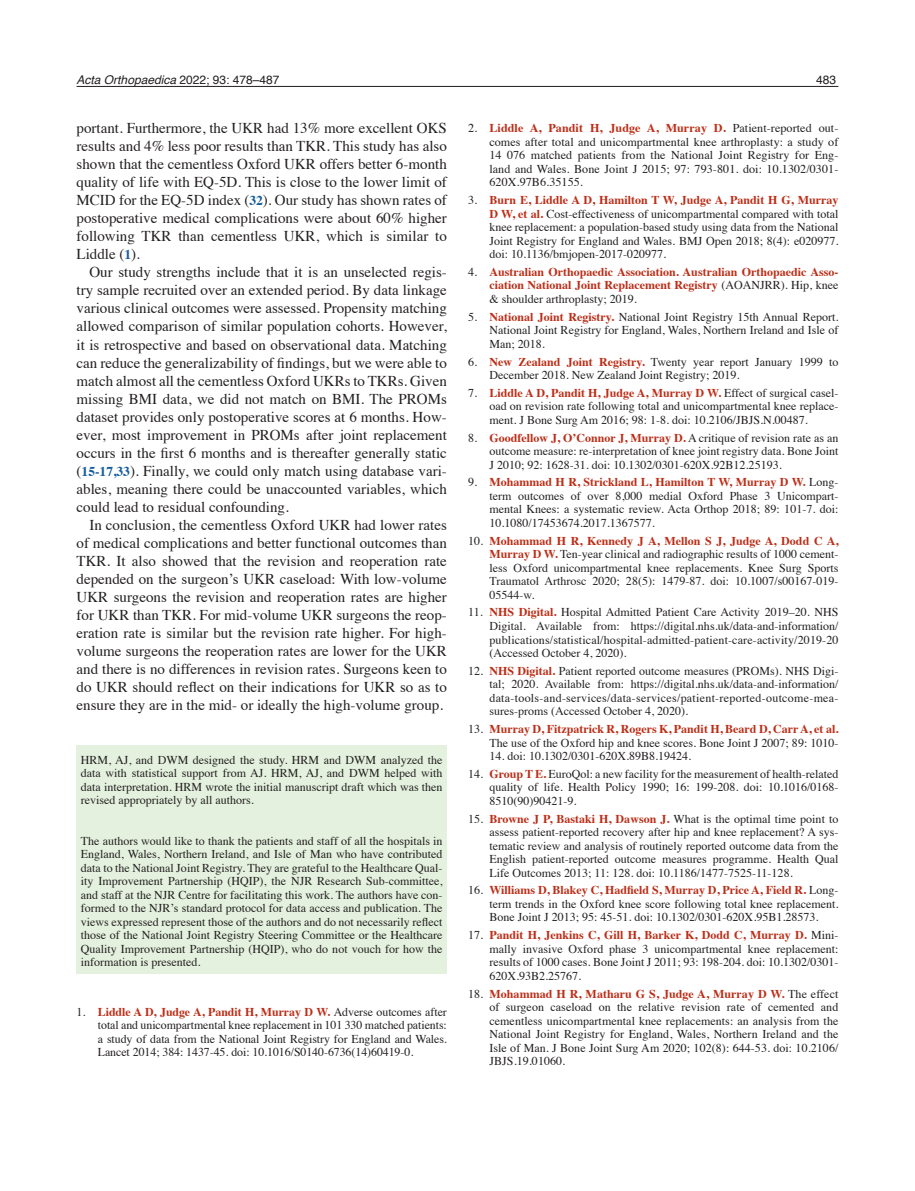
<style>
.page{position:relative;width:915px;height:1191px;background:#fff}
.page>*{position:absolute;margin:0;border:0;box-sizing:border-box;transform-origin:0 0}
.t1{font:15px/18px "Times";color:#231f20;text-align:justify}
.t2{font:12px/13.5px "Times";color:#231f20;text-align:justify}
.t3{font:700 12px/13.5px "Times";color:#bc2e18;text-align:justify}
.t4{font:italic 12px "Helvetica";color:#231f20}
.t5{font:12px "Helvetica";color:#231f20}
.s1{font-style:normal}
.s2{font-weight:700;font-size:13.5px;color:#175d9e}
.s3{font-weight:700;color:#bc2e18}
.s4{font-weight:400;color:#231f20}
</style>
<div class="page">
<hr style="left:77px;top:86px;width:761px;height:1px;background:#231f20">
<div style="left:77px;top:745px;width:369px;height:229px;background:#e4f1de"></div>
<p class="t4" style="left:77px;top:70px;width:204px">Acta Orthopaedica <span class="s1">2022; 93: 478–487</span></p>
<p class="t5" style="left:816px;top:70px;width:22px">483</p>
<p class="t1" style="left:77px;top:118px;width:371px">portant. Furthermore, the UKR had 13% more excellent OKS results and 4% less poor results than TKR. This study has also shown that the cementless Oxford UKR offers better 6-month quality of life with EQ-5D. This is close to the lower limit of MCID for the EQ-5D index (<span class="s2">32</span>). Our study has shown rates of postoperative medical complications were about 60% higher following TKR than cementless UKR, which is similar to Liddle (<span class="s2">1</span>).</p>
<p class="t1" style="left:77px;top:262px;width:371px;text-indent:13px">Our study strengths include that it is an unselected regis&shy;try sample recruited over an extended period. By data linkage various clinical outcomes were assessed. Propensity matching allowed comparison of similar population cohorts. However, it is retrospective and based on observational data. Matching can reduce the generalizability of findings, but we were able to match almost all the cementless Oxford UKRs to TKRs. Given missing BMI data, we did not match on BMI. The PROMs dataset provides only postoperative scores at 6 months. How&shy;ever, most improvement in PROMs after joint replacement occurs in the first 6 months and is thereafter generally static (<span class="s2">15-17,33</span>). Finally, we could only match using database vari&shy;ables, meaning there could be unaccounted variables, which could lead to residual confounding.</p>
<p class="t1" style="left:77px;top:514px;width:371px;text-indent:13px">In conclusion, the cementless Oxford UKR had lower rates of medical complications and better functional outcomes than TKR. It also showed that the revision and reoperation rate depended on the surgeon’s UKR caseload: With low-volume UKR surgeons the revision and reoperation rates are higher for UKR than TKR. For mid-volume UKR surgeons the reop&shy;eration rate is similar but the revision rate higher. For high&shy;volume surgeons the reoperation rates are lower for the UKR and there is no differences in revision rates. Surgeons keen to do UKR should reflect on their indications for UKR so as to ensure they are in the mid- or ideally the high-volume group.</p>
<p class="t2" style="left:489px;top:120px;width:350px;text-indent:-21px">2. <span class="s3">Liddle A, Pandit H, Judge A, Murray D.</span> Patient-reported out&shy;comes after total and unicompartmental knee arthroplasty: a study of 14 076 matched patients from the National Joint Registry for Eng&shy;land and Wales. Bone Joint J 2015; 97: 793-801. doi: 10.1302/0301- 620X.97B6.35155.</p>
<p class="t2" style="left:489px;top:192px;width:350px;text-indent:-21px">3. <span class="s3">Burn E, Liddle A D, Hamilton T W, Judge A, Pandit H G, Murray D W, et al.</span> Cost-effectiveness of unicompartmental compared with total knee replacement: a population-based study using data from the National Joint Registry for England and Wales. BMJ Open 2018; 8(4): e020977. doi: 10.1136/bmjopen-2017-020977.</p>
<p class="t3" style="left:489px;top:264px;width:350px;text-indent:-21px"><span class="s4">4.</span> Australian Orthopaedic Association. Australian Orthopaedic Asso&shy;ciation National Joint Replacement Registry <span class="s4">(AOANJRR). Hip, knee &amp; shoulder arthroplasty; 2019.</span></p>
<p class="t2" style="left:489px;top:309px;width:350px;text-indent:-21px">5. <span class="s3">National Joint Registry.</span> National Joint Registry 15th Annual Report.<br>National Joint Registry for England, Wales, Northern Ireland and Isle of Man; 2018.</p>
<p class="t2" style="left:489px;top:354px;width:350px;text-indent:-21px">6. <span class="s3">New Zealand Joint Registry.</span> Twenty year report January 1999 to<br>December 2018. New Zealand Joint Registry; 2019.</p>
<p class="t2" style="left:489px;top:385px;width:350px;text-indent:-21px">7. <span class="s3">Liddle A D, Pandit H, Judge A, Murray D W.</span> Effect of surgical casel&shy;oad on revision rate following total and unicompartmental knee replace&shy;ment. J Bone Surg Am 2016; 98: 1-8. doi: 10.2106/JBJS.N.00487.</p>
<p class="t2" style="left:489px;top:430px;width:350px;text-indent:-21px">8. <span class="s3">Goodfellow J, O’Connor J, Murray D.</span> A critique of revision rate as an outcome measure: re-interpretation of knee joint registry data. Bone Joint J 2010; 92: 1628-31. doi: 10.1302/0301-620X.92B12.25193.</p>
<p class="t2" style="left:489px;top:474px;width:350px;text-indent:-21px">9. <span class="s3">Mohammad H R, Strickland L, Hamilton T W, Murray D W.</span> Long&shy;term outcomes of over 8,000 medial Oxford Phase 3 Unicompart&shy;mental Knees: a systematic review. Acta Orthop 2018; 89: 101-7. doi:<br>10.1080/17453674.2017.1367577.</p>
<p class="t2" style="left:489px;top:533px;width:350px;text-indent:-21px">10. <span class="s3">Mohammad H R, Kennedy J A, Mellon S J, Judge A, Dodd C A, Murray D W.</span> Ten-year clinical and radiographic results of 1000 cement&shy;less Oxford unicompartmental knee replacements. Knee Surg Sports Traumatol Arthrosc 2020; 28(5): 1479-87. doi: 10.1007/s00167-019- 05544-w.</p>
<p class="t2" style="left:489px;top:604px;width:350px;text-indent:-21px">11. <span class="s3">NHS Digital.</span> Hospital Admitted Patient Care Activity 2019–20. NHS Digital. Available from: https://digital.nhs.uk/data-and-information/ publications/statistical/hospital-admitted-patient-care-activity/2019-20 (Accessed October 4, 2020).</p>
<p class="t2" style="left:489px;top:663px;width:350px;text-indent:-21px">12. <span class="s3">NHS Digital.</span> Patient reported outcome measures (PROMs). NHS Digi&shy;tal; 2020. Available from: https://digital.nhs.uk/data-and-information/ data-tools-and-services/data-services/patient-reported-outcome-mea&shy;sures-proms (Accessed October 4, 2020).</p>
<p class="t2" style="left:468px;top:721px;width:371px;text-align:right">13. <span class="s3">Murray D, Fitzpatrick R, Rogers K, Pandit H, Beard D, Carr A, et al.<br></span>The use of the Oxford hip and knee scores. Bone Joint J 2007; 89: 1010-</p>
<p class="t2" style="left:489px;top:748px;width:203px">14. doi: 10.1302/0301-620X.89B8.19424.</p>
<p class="t2" style="left:489px;top:766px;width:350px;text-indent:-21px">14. <span class="s3">Group T E.</span> EuroQol: a new facility for the measurement of health-related quality of life. Health Policy 1990; 16: 199-208. doi: 10.1016/0168- 8510(90)90421-9.</p>
<p class="t2" style="left:489px;top:811px;width:350px;text-indent:-21px">15. <span class="s3">Browne J P, Bastaki H, Dawson J.</span> What is the optimal time point to assess patient-reported recovery after hip and knee replacement? A sys&shy;tematic review and analysis of routinely reported outcome data from the English patient-reported outcome measures programme. Health Qual Life Outcomes 2013; 11: 128. doi: 10.1186/1477-7525-11-128.</p>
<p class="t2" style="left:489px;top:882px;width:350px;text-indent:-21px">16. <span class="s3">Williams D, Blakey C, Hadfield S, Murray D, Price A, Field R.</span> Long&shy;term trends in the Oxford knee score following total knee replacement.<br>Bone Joint J 2013; 95: 45-51. doi: 10.1302/0301-620X.95B1.28573.</p>
<p class="t2" style="left:489px;top:927px;width:350px;text-indent:-21px">17. <span class="s3">Pandit H, Jenkins C, Gill H, Barker K, Dodd C, Murray D.</span> Mini&shy;mally invasive Oxford phase 3 unicompartmental knee replacement: results of 1000 cases. Bone Joint J 2011; 93: 198-204. doi: 10.1302/0301- 620X.93B2.25767.</p>
<p class="t2" style="left:489px;top:985px;width:350px;text-indent:-21px">18. <span class="s3">Mohammad H R, Matharu G S, Judge A, Murray D W.</span> The effect of surgeon caseload on the relative revision rate of cemented and cementless unicompartmental knee replacements: an analysis from the National Joint Registry for England, Wales, Northern Ireland and the Isle of Man. J Bone Joint Surg Am 2020; 102(8): 644-53. doi: 10.2106/ JBJS.19.01060.</p>
<p class="t2" style="left:81px;top:752px;width:363px">HRM, AJ, and DWM designed the study. HRM and DWM analyzed the data with statistical support from AJ. HRM, AJ, and DWM helped with data interpretation. HRM wrote the initial manuscript draft which was then revised appropriately by all authors.</p>
<p class="t2" style="left:81px;top:833px;width:363px">The authors would like to thank the patients and staff of all the hospitals in England, Wales, Northern Ireland, and Isle of Man who have contributed data to the National Joint Registry. They are grateful to the Healthcare Qual&shy;ity Improvement Partnership (HQIP), the NJR Research Sub-committee, and staff at the NJR Centre for facilitating this work. The authors have con&shy;formed to the NJR’s standard protocol for data access and publication. The views expressed represent those of the authors and do not necessarily reflect those of the National Joint Registry Steering Committee or the Healthcare Quality Improvement Partnership (HQIP), who do not vouch for how the information is presented.</p>
<p class="t2" style="left:98px;top:1004px;width:350px;text-indent:-21px">1. <span class="s3">Liddle A D, Judge A, Pandit H, Murray D W.</span> Adverse outcomes after total and unicompartmental knee replacement in 101 330 matched patients: a study of data from the National Joint Registry for England and Wales.<br>Lancet 2014; 384: 1437-45. doi: 10.1016/S0140-6736(14)60419-0.</p>
</div>
